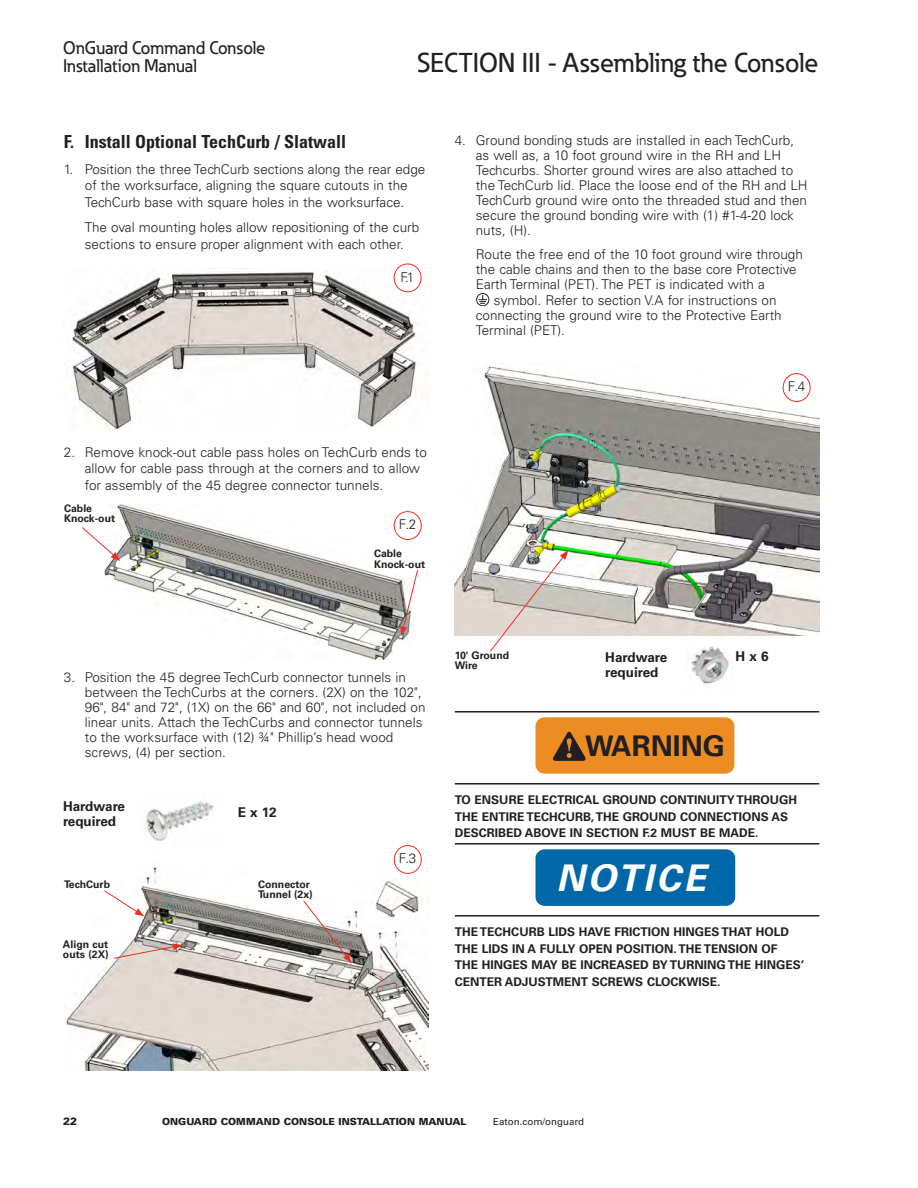
<style>
.page{position:relative;width:918px;height:1188px;background:#fff}
.page>*{position:absolute;margin:0;border:0;box-sizing:border-box;transform-origin:0 0}
.t1{font:italic 700 36.75px "Univers LT Std";letter-spacing:.08em;color:#fff}
.t2{font:700 28.5px "Univers LT Std";color:#231f20}
._00_Header_Flush_Lef{font:500 27px "Eaton";color:#231f20}
.t3{font:500 18px/18px "Eaton";color:#231f20}
._02_Body{font:700 condensed 18px "Univers LT Std";color:#231f20}
.Body_9_11__6_NCOOK{font:300 13.5px/15px "Univers LT Std";color:#231f20}
._02_Body-2{font:700 13.5px/15px "Univers LT Std";color:#231f20}
._01_Head2{font:700 12px/16.5px "Univers LT Std";color:#231f20}
.Body_9_11__6_NCOOK-2{font:700 12px/16.5px "Univers LT Std";color:#231f20}
._06_Callout{font:700 10.5px/10.5px "Univers LT Std";color:#231f20}
.t4{font:900 10.5px "Univers LT Std";color:#231f20}
.t5{font:900 9.75px "Univers LT Std";color:#231f20}
.t6{font:9.75px "Univers LT Std";color:#231f20}
</style>
<div class="page">
<img style="left:104px;top:504px;width:308px;height:155px">
<img style="left:71px;top:269px;width:350px;height:160px">
<div style="left:394px;top:264px;width:27px;height:28px;background:#fff;border-radius:50%"></div>
<div style="left:394px;top:264px;width:28px;height:28px;border:1px solid #ee2e22;border-radius:50%"></div>
<hr style="left:455px;top:711px;width:364px;height:2px;background:#231f20">
<hr style="left:455px;top:783px;width:364px;height:2px;background:#231f20">
<hr style="left:455px;top:843px;width:364px;height:2px;background:#231f20">
<hr style="left:455px;top:915px;width:364px;height:2px;background:#231f20">
<div style="left:476px;top:293px;width:13px;height:13px;border:1px solid #231f20;border-radius:50%"></div>
<svg style="left:479px;top:295px;width:8px;height:9px"></svg>
<div style="left:537px;top:718px;width:196px;height:55px;background:#ec8c22;border-radius:8px"></div>
<div style="left:536px;top:717px;width:198px;height:57px;border:2px solid #ec8c22;border-radius:8px"></div>
<svg style="left:553px;top:731px;width:33px;height:30px"></svg>
<div style="left:537px;top:850px;width:197px;height:55px;background:#0068a9;border-radius:8px"></div>
<div style="left:536px;top:849px;width:199px;height:57px;border:2px solid #0068a9;border-radius:8px"></div>
<img style="left:66px;top:863px;width:363px;height:208px">
<div style="left:394px;top:846px;width:27px;height:27px;background:#fff;border-radius:50%"></div>
<div style="left:394px;top:845px;width:28px;height:29px;border:1px solid #ee2e22;border-radius:50%"></div>
<svg style="left:104px;top:890px;width:40px;height:26px"></svg>
<svg style="left:113px;top:943px;width:69px;height:16px"></svg>
<svg style="left:82px;top:527px;width:38px;height:34px"></svg>
<svg style="left:400px;top:569px;width:18px;height:67px"></svg>
<svg style="left:303px;top:900px;width:49px;height:63px"></svg>
<div style="left:394px;top:512px;width:27px;height:28px;background:#fff;border-radius:50%"></div>
<div style="left:394px;top:511px;width:28px;height:29px;border:1px solid #ee2e22;border-radius:50%"></div>
<img style="left:141px;top:801px;width:74px;height:40px">
<img style="left:455px;top:366px;width:364px;height:270px">
<img style="left:691px;top:646px;width:38px;height:39px">
<svg style="left:489px;top:550px;width:79px;height:102px"></svg>
<div style="left:783px;top:374px;width:27px;height:27px;background:#fff;border-radius:50%"></div>
<div style="left:783px;top:373px;width:27px;height:29px;border:1px solid #ee2e22;border-radius:50%"></div>
<h3 class="t3" style="left:63px;top:39px;width:204px">OnGuard Command Console<br>Installation Manual</h3>
<p class="_00_Header_Flush_Lef" style="left:417px;top:46px;width:403px">SECTION III - Assembling the Console</p>
<p class="_02_Body" style="left:64px;top:131px;width:284px">F. Install Optional TechCurb / Slatwall</p>
<p class="Body_9_11__6_NCOOK" style="left:64px;top:161px;width:363px;line-height:16.5px;text-align:center">1. Position the three TechCurb sections along the rear edge of the worksurface, aligning the square cutouts in the<br>TechCurb base with square holes in the worksurface.</p>
<p class="Body_9_11__6_NCOOK" style="left:85px;top:219px;width:336px;line-height:16.5px">The oval mounting holes allow repositioning of the curb sections to ensure proper alignment with each other.</p>
<p class="Body_9_11__6_NCOOK" style="left:401px;top:269px;width:15px">F.1</p>
<p class="Body_9_11__6_NCOOK" style="left:85px;top:444px;width:344px;line-height:16.5px;text-indent:-21px">2. Remove knock-out cable pass holes on TechCurb ends to allow for cable pass through at the corners and to allow for assembly of the 45 degree connector tunnels.</p>
<p class="_06_Callout" style="left:64px;top:503px;width:53px">Cable<br>Knock-out</p>
<p class="Body_9_11__6_NCOOK" style="left:399px;top:517px;width:19px">F.2</p>
<p class="_06_Callout" style="left:374px;top:548px;width:53px">Cable<br>Knock-out</p>
<p class="Body_9_11__6_NCOOK" style="left:476px;top:133px;width:333px;text-indent:-21px">4. Ground bonding studs are installed in each TechCurb, as well as, a 10 foot ground wire in the RH and LH Techcurbs. Shorter ground wires are also attached to the TechCurb lid. Place the loose end of the RH and LH TechCurb ground wire onto the threaded stud and then secure the ground bonding wire with (1) #1-4-20 lock nuts, (H).</p>
<p class="Body_9_11__6_NCOOK" style="left:476px;top:247px;width:329px">Route the free end of the 10 foot ground wire through the cable chains and then to the base core Protective<br>Earth Terminal (PET). The PET is indicated with a</p>
<p class="Body_9_11__6_NCOOK" style="left:476px;top:293px;width:307px;text-indent:18px">symbol. Refer to section V.A for instructions on connecting the ground wire to the Protective Earth<br>Terminal (PET).</p>
<p class="Body_9_11__6_NCOOK" style="left:788px;top:379px;width:19px">F.4</p>
<p class="Body_9_11__6_NCOOK" style="left:85px;top:669px;width:342px;text-indent:-21px">3. Position the 45 degree TechCurb connector tunnels in between the TechCurbs at the corners. (2X) on the 102", 96", 84" and 72", (1X) on the 66" and 60", not included on linear units. Attach the TechCurbs and connector tunnels to the worksurface with (12) ¾" Phillip’s head wood screws, (4) per section.</p>
<p class="_02_Body-2" style="left:63px;top:799px;width:64px">Hardware required</p>
<p class="_06_Callout" style="left:64px;top:879px;width:48px">TechCurb</p>
<p class="_06_Callout" style="left:63px;top:939px;width:47px">Align cut outs (2X)</p>
<p class="_02_Body-2" style="left:238px;top:805px;width:41px">E x 12</p>
<p class="_06_Callout" style="left:258px;top:879px;width:56px">Connector<br>Tunnel (2x)</p>
<p class="Body_9_11__6_NCOOK" style="left:399px;top:851px;width:19px">F.3</p>
<p class="_06_Callout" style="left:455px;top:650px;width:56px">10' Ground<br>Wire</p>
<p class="_02_Body-2" style="left:605px;top:650px;width:64px">Hardware required</p>
<p class="_02_Body-2" style="left:736px;top:649px;width:35px">H x 6</p>
<p class="t2" style="left:585px;top:730px;width:142px">WARNING</p>
<p class="Body_9_11__6_NCOOK-2" style="left:455px;top:792px;width:344px">TO ENSURE ELECTRICAL GROUND CONTINUITY THROUGH<br>THE ENTIRE TECHCURB, THE GROUND CONNECTIONS AS<br>DESCRIBED ABOVE IN SECTION F.2 MUST BE MADE.</p>
<p class="t1" style="left:556px;top:857px;width:151px">NOTICE</p>
<p class="_01_Head2" style="left:455px;top:924px;width:351px">THE TECHCURB LIDS HAVE FRICTION HINGES THAT HOLD THE LIDS IN A FULLY OPEN POSITION. THE TENSION OF<br>THE HINGES MAY BE INCREASED BY TURNING THE HINGES’ CENTER ADJUSTMENT SCREWS CLOCKWISE.</p>
<p class="t4" style="left:63px;top:1115px;width:16px">22</p>
<p class="t5" style="left:162px;top:1115px;width:306px">ONGUARD COMMAND CONSOLE INSTALLATION MANUAL</p>
<p class="t6" style="left:493px;top:1116px;width:92px">Eaton.com/onguard</p>
</div>
